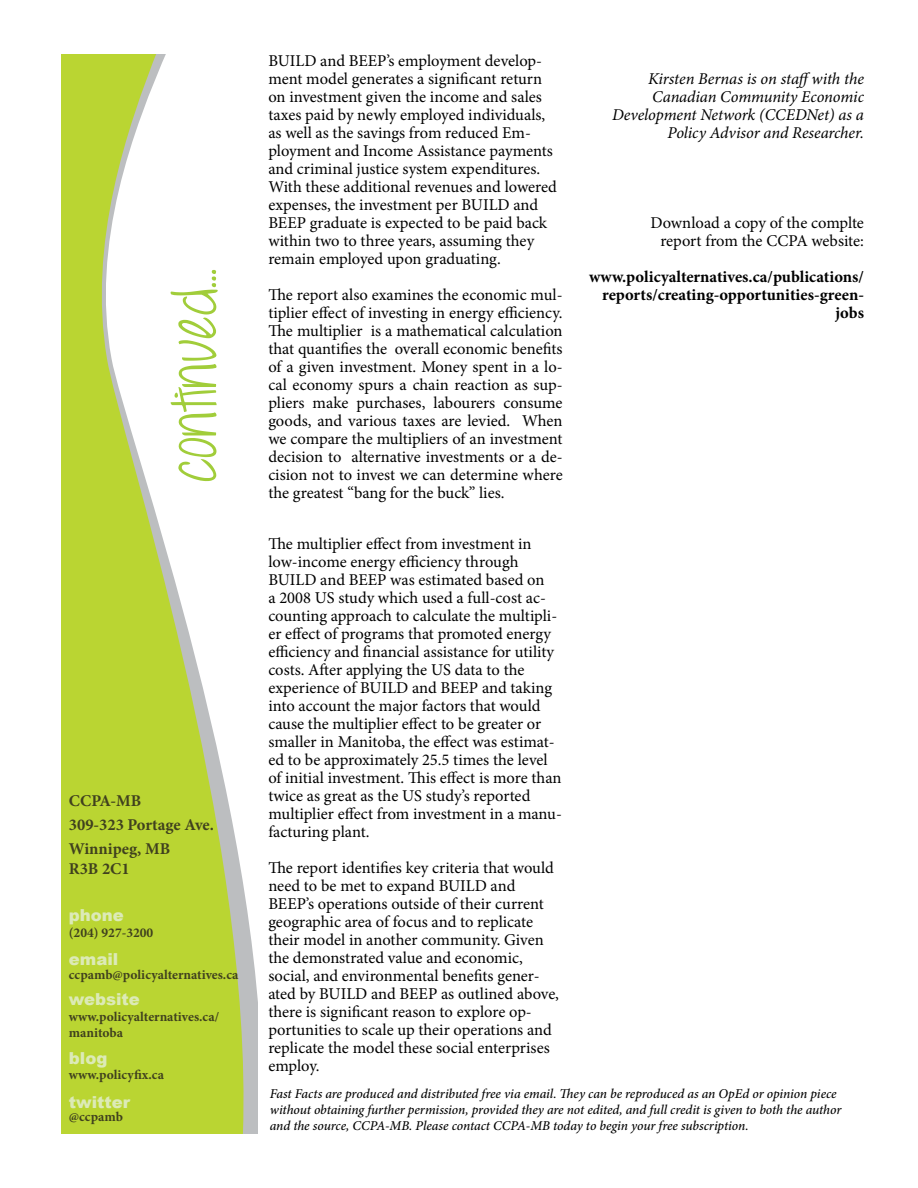
<style>
.page{position:relative;width:918px;height:1188px;background:#fff}
.page>*{position:absolute;margin:0;border:0;box-sizing:border-box;transform-origin:0 0}
.t1{font:61.5px "Throw My Hands Upinthe Air";color:#a1cd3a}
.t2{font:16.5px/18px "Minion Pro";color:#000}
.t3{font:italic 16.5px/18px "Minion Pro";letter-spacing:-.005em;color:#000;text-align:right}
.t4{font:700 16.5px/18px "Minion Pro";color:#000;text-align:right}
.t5{font:700 16.5px/24px "Minion Pro";color:#40411e}
.t6{font:900 16.5px "Arial";color:#dceab7}
.t7{font:italic 500 13.5px/16.2px "Minion Pro";letter-spacing:-.005em;color:#000}
.t8{font:700 13.5px/16.5px "Minion Pro";color:#40411e}
</style>
<div class="page">
<svg style="left:62px;top:54px;width:196px;height:1080px;fill:#bad532"></svg>
<h1 class="t1" style="left:158px;top:483px;width:216px;rotate:-90deg">continued...</h1>
<p class="t5" style="left:69px;top:789px;width:147px">CCPA-MB<br>309-323 Portage Ave.<br>Winnipeg, MB</p>
<p class="t5" style="left:69px;top:856px;width:62px">R3B 2C1</p>
<p class="t6" style="left:69px;top:903px;width:57px">phone</p>
<p class="t8" style="left:69px;top:924px;width:86px">(204) 927-3200</p>
<p class="t8" style="left:69px;top:966px;width:171px">ccpamb@policyalternatives.ca</p>
<p class="t8" style="left:69px;top:1008px;width:152px">www.policyalternatives.ca/ manitoba</p>
<p class="t8" style="left:69px;top:1066px;width:97px">www.policyfix.ca</p>
<p class="t8" style="left:69px;top:1108px;width:56px">@ccpamb</p>
<p class="t6" style="left:69px;top:947px;width:51px">email</p>
<p class="t6" style="left:69px;top:988px;width:73px">website</p>
<p class="t6" style="left:69px;top:1046px;width:40px">blog</p>
<p class="t6" style="left:69px;top:1090px;width:63px">twitter</p>
<p class="t2" style="left:268px;top:52px;width:290px">BUILD and BEEP’s employment develop&shy;ment model generates a significant return on investment given the income and sales taxes paid by newly employed individuals, as well as the savings from reduced Em&shy;ployment and Income Assistance payments and criminal justice system expenditures.<br>With these additional revenues and lowered expenses, the investment per BUILD and BEEP graduate is expected to be paid back within two to three years, assuming they remain employed upon graduating.</p>
<p class="t2" style="left:268px;top:286px;width:296px;text-align:justify">The report also examines the economic mul&shy;tiplier effect of investing in energy efficiency.<br>The multiplier is a mathematical calculation that quantifies the overall economic benefits of a given investment. Money spent in a lo&shy;cal economy spurs a chain reaction as sup&shy;pliers make purchases, labourers consume goods, and various taxes are levied. When we compare the multipliers of an investment decision to alternative investments or a de&shy;cision not to invest we can determine where the greatest “bang for the buck” lies.</p>
<p class="t2" style="left:268px;top:535px;width:295px">The multiplier effect from investment in low-income energy efficiency through BUILD and BEEP was estimated based on<br>a 2008 US study which used a full-cost ac&shy;counting approach to calculate the multipli&shy;er effect of programs that promoted energy efficiency and financial assistance for utility costs. After applying the US data to the experience of BUILD and BEEP and taking into account the major factors that would cause the multiplier effect to be greater or smaller in Manitoba, the effect was estimat&shy;ed to be approximately 25.5 times the level of initial investment. This effect is more than twice as great as the US study’s reported multiplier effect from investment in a manu&shy;facturing plant.</p>
<p class="t2" style="left:268px;top:859px;width:292px">The report identifies key criteria that would need to be met to expand BUILD and BEEP’s operations outside of their current geographic area of focus and to replicate their model in another community. Given the demonstrated value and economic, social, and environmental benefits gener&shy;ated by BUILD and BEEP as outlined above, there is significant reason to explore op&shy;portunities to scale up their operations and replicate the model these social enterprises employ.</p>
<p class="t3" style="left:612px;top:70px;width:253px">Kirsten Bernas is on staffwith the<br>Canadian Community Economic<br>Development Network (CCEDNet) as a<br>Policy Advisor and Researcher.</p>
<p class="t2" style="left:651px;top:214px;width:215px;text-align:center">Download a copy of the complte report from the CCPA website:</p>
<p class="t4" style="left:589px;top:268px;width:276px">www.policyalternatives.ca/publications/ reports/creating-opportunities-green&shy;jobs</p>
<p class="t7" style="left:270px;top:1085px;width:573px">Fast Facts are produced and distributed free via email. They can be reproduced as an OpEd or opinion piece without obtaining further permission, provided they are not edited, and full credit is given to both the author and the source, CCPA-MB. Please contact CCPA-MB today to begin your free subscription.</p>
</div>
